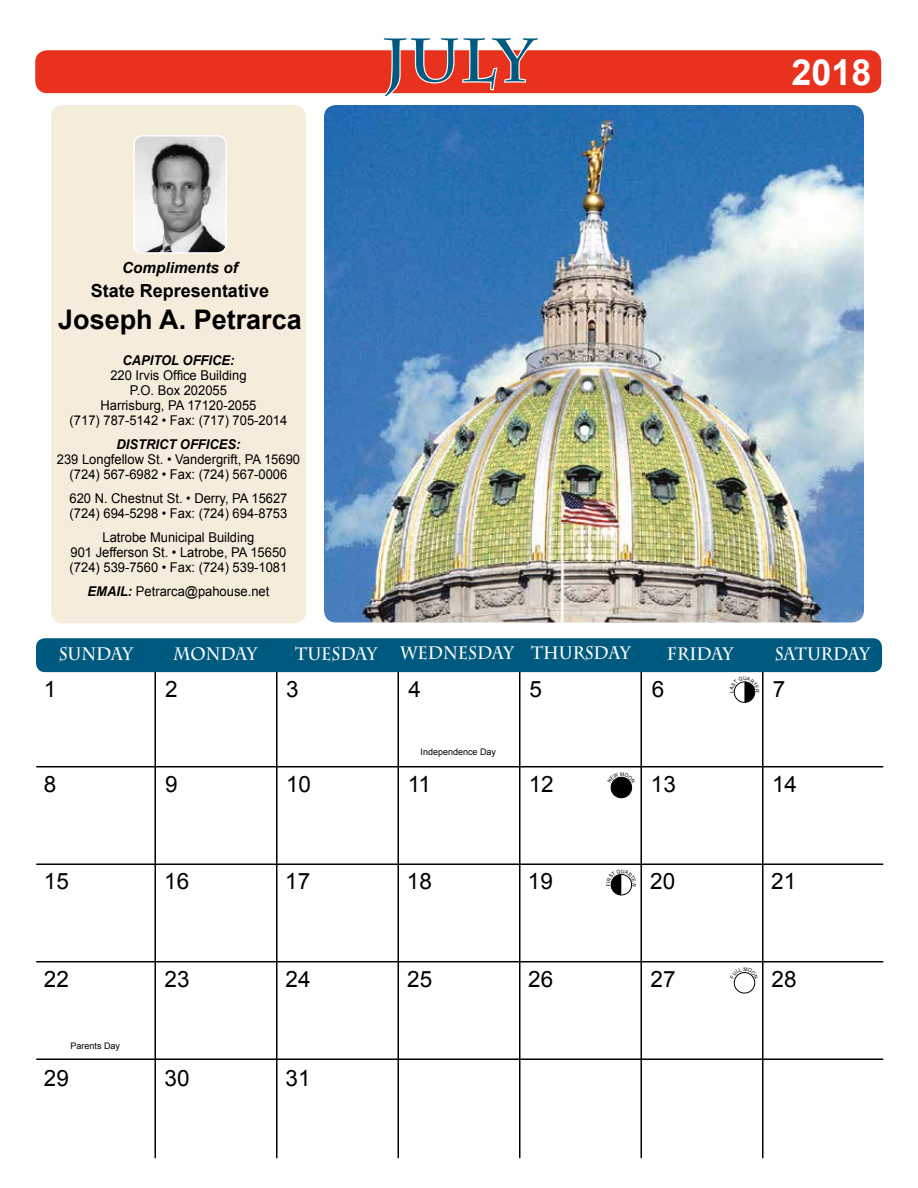
<style>
.page{position:relative;width:918px;height:1188px;background:#fff}
.page>*{position:absolute;margin:0;border:0;box-sizing:border-box;transform-origin:0 0}
.t1{font:700 61.05px "Charlemagne Std";color:#00597e}
.t2{font:700 36px "Arial";color:#fff}
.t3{font:700 27px "Arial";color:#000001}
.t4{font:22.5px "Arial";color:#000001}
.t5{font:700 18px "Charlemagne Std";color:#fff;scale:.9 1}
.t6{font:700 18px "Arial";color:#000001}
.t7{font:italic 700 15.3px "Arial";color:#000001}
.t8{font:13.5px/15px "Arial";color:#000001;text-align:center;scale:.96 1}
.t9{font:italic 700 13.5px "Arial";color:#000001;scale:.96 1}
.t10{font:9px "Arial";color:#000001}
.s1{font-weight:700;font-style:italic}
</style>
<div class="page">
<hr style="left:154px;top:670px;width:2px;height:488px;background:#000001">
<hr style="left:276px;top:670px;width:2px;height:488px;background:#000001">
<hr style="left:398px;top:670px;width:1px;height:488px;background:#000001">
<hr style="left:519px;top:670px;width:1px;height:488px;background:#000001">
<hr style="left:640px;top:670px;width:2px;height:488px;background:#000001">
<hr style="left:762px;top:670px;width:2px;height:488px;background:#000001">
<div style="left:35px;top:50px;width:846px;height:43px;background:#e8321d;border-radius:12px"></div>
<svg style="left:380px;top:50px;width:161px;height:44px"></svg>
<div style="left:36px;top:638px;width:846px;height:34px;background:#00597e;border-radius:9px"></div>
<hr style="left:37px;top:766px;width:846px;height:1px;background:#000001">
<hr style="left:37px;top:863px;width:846px;height:2px;background:#000001">
<hr style="left:37px;top:961px;width:846px;height:1px;background:#000001">
<hr style="left:37px;top:1058px;width:846px;height:2px;background:#000001">
<div style="left:734px;top:972px;width:21px;height:21px;border:1px solid #000001;border-radius:50%"></div>
<div style="left:611px;top:777px;width:21px;height:21px;background:#000001;border-radius:50%"></div>
<div style="left:611px;top:777px;width:21px;height:21px;border:1px solid #000001;border-radius:50%"></div>
<div style="left:734px;top:682px;width:21px;height:21px;border:1px solid #000001;border-radius:50%"></div>
<div style="left:51px;top:105px;width:255px;height:518px;background:#f5ecdb;border-radius:12px"></div>
<img style="left:324px;top:105px;width:540px;height:517px">
<img style="left:136px;top:138px;width:88px;height:113px">
<div style="left:133px;top:135px;width:94px;height:119px;border:2px solid #fff;border-radius:9px"></div>
<svg style="left:735px;top:972px;width:19px;height:6px"></svg>
<svg style="left:611px;top:776px;width:20px;height:7px"></svg>
<svg style="left:733px;top:681px;width:23px;height:21px"></svg>
<svg style="left:610px;top:874px;width:23px;height:21px"></svg>
<p class="t7" style="left:122px;top:258px;width:117px">Compliments of</p>
<h3 class="t6" style="left:91px;top:279px;width:180px">State Representative</h3>
<h3 class="t3" style="left:58px;top:302px;width:245px">Joseph A. Petrarca</h3>
<p class="t9" style="left:123px;top:351px;width:118px">CAPITOL OFFICE:</p>
<p class="t8" style="left:70px;top:367px;width:228px">220 Irvis Office Building<br>P.O. Box 202055<br>Harrisburg, PA 17120-2055<br>(717) 787-5142 • Fax: (717) 705-2014</p>
<p class="t9" style="left:117px;top:435px;width:131px">DISTRICT OFFICES:</p>
<p class="t8" style="left:57px;top:451px;width:255px">239 Longfellow St. • Vandergrift, PA 15690 (724) 567-6982 • Fax: (724) 567-0006</p>
<p class="t8" style="left:70px;top:490px;width:229px;text-align:left">620 N. Chestnut St. • Derry, PA 15627 (724) 694-5298 • Fax: (724) 694-8753</p>
<p class="t8" style="left:70px;top:529px;width:228px">Latrobe Municipal Building<br>901 Jefferson St. • Latrobe, PA 15650 (724) 539-7560 • Fax: (724) 539-1081</p>
<p class="t8" style="left:88px;top:583px;width:191px"><span class="s1">EMAIL:</span> Petrarca@pahouse.net</p>
<h1 class="t1" style="left:383px;top:25px;width:153px">July</h1>
<h2 class="t2" style="left:791px;top:49px;width:82px">2018</h2>
<h3 class="t5" style="left:59px;top:643px;width:84px">SUNDAY</h3>
<h3 class="t5" style="left:174px;top:643px;width:94px">MONDAY</h3>
<h3 class="t5" style="left:295px;top:643px;width:92px">TUESDAY</h3>
<h3 class="t5" style="left:401px;top:643px;width:257px">WEDNESDAY THURSDAY</h3>
<h3 class="t5" style="left:667px;top:643px;width:75px">FRIDAY</h3>
<h3 class="t5" style="left:775px;top:643px;width:107px">SATURDAY</h3>
<h3 class="t4" style="left:44px;top:674px;width:14px">1</h3>
<h3 class="t4" style="left:165px;top:674px;width:14px">2</h3>
<h3 class="t4" style="left:286px;top:674px;width:14px">3</h3>
<h3 class="t4" style="left:409px;top:674px;width:14px">4</h3>
<h3 class="t4" style="left:530px;top:674px;width:14px">5</h3>
<h3 class="t4" style="left:652px;top:674px;width:14px">6</h3>
<h3 class="t4" style="left:773px;top:674px;width:14px">7</h3>
<p class="t10" style="left:421px;top:746px;width:77px">Independence Day</p>
<h3 class="t4" style="left:44px;top:770px;width:14px">8</h3>
<h3 class="t4" style="left:165px;top:770px;width:14px">9</h3>
<h3 class="t4" style="left:286px;top:770px;width:27px">10</h3>
<h3 class="t4" style="left:408px;top:770px;width:25px">11</h3>
<h3 class="t4" style="left:529px;top:770px;width:27px">12</h3>
<h3 class="t4" style="left:651px;top:770px;width:27px">13</h3>
<h3 class="t4" style="left:772px;top:770px;width:27px">14</h3>
<h3 class="t4" style="left:44px;top:867px;width:27px">15</h3>
<h3 class="t4" style="left:164px;top:867px;width:27px">16</h3>
<h3 class="t4" style="left:285px;top:867px;width:27px">17</h3>
<h3 class="t4" style="left:407px;top:867px;width:27px">18</h3>
<h3 class="t4" style="left:528px;top:867px;width:27px">19</h3>
<h3 class="t4" style="left:650px;top:867px;width:27px">20</h3>
<h3 class="t4" style="left:771px;top:867px;width:27px">21</h3>
<h3 class="t4" style="left:44px;top:965px;width:27px">22</h3>
<h3 class="t4" style="left:165px;top:965px;width:27px">23</h3>
<h3 class="t4" style="left:286px;top:965px;width:27px">24</h3>
<h3 class="t4" style="left:407px;top:965px;width:27px">25</h3>
<h3 class="t4" style="left:528px;top:965px;width:27px">26</h3>
<h3 class="t4" style="left:651px;top:965px;width:27px">27</h3>
<h3 class="t4" style="left:772px;top:965px;width:27px">28</h3>
<p class="t10" style="left:70px;top:1040px;width:51px">Parents Day</p>
<h3 class="t4" style="left:44px;top:1064px;width:27px">29</h3>
<h3 class="t4" style="left:286px;top:1064px;width:27px">31</h3>
<h3 class="t4" style="left:165px;top:1064px;width:27px">30</h3>
</div>
